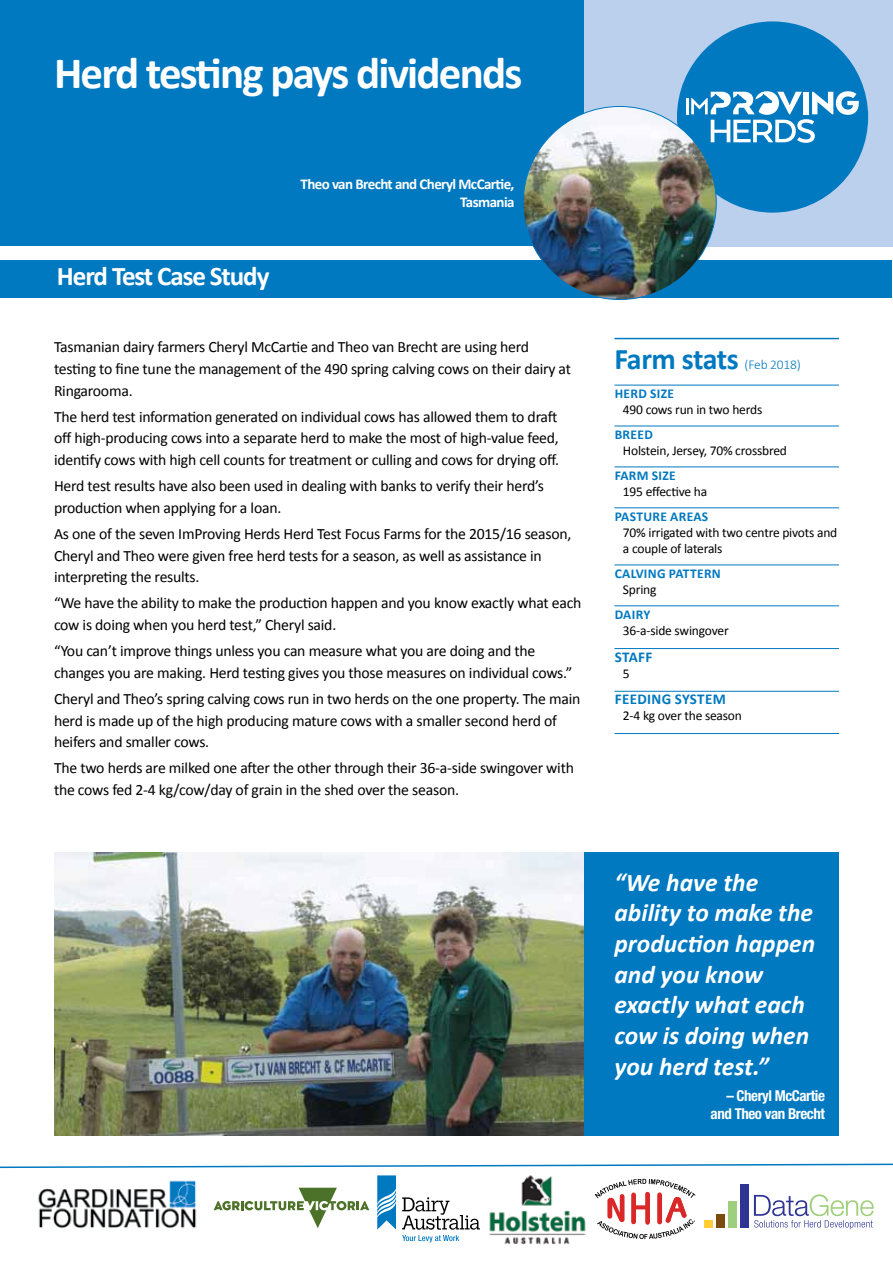
<style>
.page{position:relative;width:893px;height:1263px;background:#fff}
.page>*{position:absolute;margin:0;border:0;box-sizing:border-box;transform-origin:0 0}
.t1{font:700 45px "Calibri";letter-spacing:-.04em;color:#fff}
.t2{font:700 30px "Calibri";color:#0079c1}
.t3{font:700 27px "Calibri";letter-spacing:-.04em;color:#fff}
.t4{font:italic 700 25.5px/30.6px "Calibri";color:#fff}
.t5{font:15.75px/21.8px "Calibri";letter-spacing:-.015em;color:#000}
.t6{font:700 15px/18px "Calibri";letter-spacing:-.04em;color:#fff;text-align:right}
.t7{font:700 condensed 15px/18px "HN";letter-spacing:-.03em;color:#fff;text-align:right}
.t8{font:700 15px "Calibri";letter-spacing:.025em;color:#0079c1}
.t9{font:13.5px/16.2px "Calibri";letter-spacing:-.015em;color:#000}
.t10{font:700 13.5px "Calibri";letter-spacing:.025em;color:#0079c1}
.t11{font:300 13.5px "Calibri";letter-spacing:-.015em;color:#0079c1}
</style>
<div class="page">
<div style="left:584px;top:0;width:309px;height:247px;background:#bad0ec"></div>
<div style="left:0;top:260px;width:891px;height:38px;background:#0079c1"></div>
<div style="left:677px;top:22px;width:191px;height:191px;background:#0079c1;border-radius:50%"></div>
<hr style="left:686px;top:98px;width:3px;height:16px;background:#fff">
<svg style="left:691px;top:91px;width:168px;height:52px"></svg>
<svg style="left:377px;top:1175px;width:19px;height:54px"></svg>
<svg style="left:402px;top:1197px;width:78px;height:45px"></svg>
<img style="left:38px;top:1180px;width:159px;height:48px">
<img style="left:489px;top:1175px;width:97px;height:70px">
<svg style="left:595px;top:1179px;width:100px;height:60px"></svg>
<svg style="left:214px;top:1188px;width:155px;height:40px"></svg>
<svg style="left:0;top:1163px;width:893px;height:6px"></svg>
<div style="left:0;top:0;width:584px;height:246px;background:#0079c1"></div>
<svg style="left:754px;top:1194px;width:120px;height:35px"></svg>
<div style="left:716px;top:1214px;width:9px;height:14px;background:#7c4c0f"></div>
<div style="left:728px;top:1202px;width:9px;height:26px;background:#9ecf7c"></div>
<div style="left:740px;top:1184px;width:9px;height:44px;background:#2d3494"></div>
<div style="left:704px;top:1220px;width:9px;height:8px;background:#ffce35"></div>
<hr style="left:614px;top:338px;width:225px;height:1px;background:#0079c1">
<hr style="left:614px;top:385px;width:225px;height:1px;background:#0079c1">
<hr style="left:614px;top:426px;width:225px;height:1px;background:#0079c1">
<hr style="left:614px;top:467px;width:225px;height:1px;background:#0079c1">
<hr style="left:614px;top:508px;width:225px;height:1px;background:#0079c1">
<hr style="left:614px;top:565px;width:225px;height:1px;background:#0079c1">
<hr style="left:614px;top:606px;width:225px;height:1px;background:#0079c1">
<hr style="left:614px;top:648px;width:225px;height:1px;background:#0079c1">
<hr style="left:614px;top:691px;width:225px;height:1px;background:#0079c1">
<hr style="left:614px;top:733px;width:225px;height:1px;background:#0079c1">
<div style="left:54px;top:853px;width:785px;height:283px;background:#0079c1"></div>
<img style="left:54px;top:853px;width:530px;height:283px">
<img style="left:523px;top:106px;width:193px;height:194px;border-radius:97px">
<h1 class="t1" style="left:54px;top:44px;width:470px">Herd testing pays dividends</h1>
<h3 class="t3" style="left:57px;top:259px;width:214px">Herd Test Case Study</h3>
<p class="t6" style="left:301px;top:175px;width:215px">Theo van Brecht and Cheryl McCartie,<br>Tasmania</p>
<p class="t5" style="left:54px;top:336px;width:519px">Tasmanian dairy farmers Cheryl McCartie and Theo van Brecht are using herd testing to fine tune the management of the 490 spring calving cows on their dairy at<br>Ringarooma.</p>
<p class="t5" style="left:54px;top:405px;width:506px;text-align:justify">The herd test information generated on individual cows has allowed them to draft off high-producing cows into a separate herd to make the most of high-value feed, identify cows with high cell counts for treatment or culling and cows for drying off.</p>
<p class="t5" style="left:54px;top:475px;width:492px">Herd test results have also been used in dealing with banks to verify their herd’s production when applying for a loan.</p>
<p class="t5" style="left:54px;top:523px;width:519px">As one of the seven ImProving Herds Herd Test Focus Farms for the 2015/16 season,<br>Cheryl and Theo were given free herd tests for a season, as well as assistance in interpreting the results.</p>
<p class="t5" style="left:54px;top:592px;width:529px">“We have the ability to make the production happen and you know exactly what each cow is doing when you herd test,” Cheryl said.</p>
<p class="t5" style="left:54px;top:640px;width:520px">“You can’t improve things unless you can measure what you are doing and the changes you are making. Herd testing gives you those measures on individual cows.”</p>
<p class="t5" style="left:54px;top:688px;width:528px">Cheryl and Theo’s spring calving cows run in two herds on the one property. The main herd is made up of the high producing mature cows with a smaller second herd of heifers and smaller cows.</p>
<p class="t5" style="left:54px;top:757px;width:521px">The two herds are milked one after the other through their 36-a-side swingover with the cows fed 2-4 kg/cow/day of grain in the shed over the season.</p>
<h2 class="t2" style="left:614px;top:340px;width:126px">Farm stats</h2>
<p class="t11" style="left:744px;top:356px;width:58px">(Feb 2018)</p>
<p class="t10" style="left:615px;top:385px;width:61px">Herd size</p>
<p class="t9" style="left:623px;top:402px;width:141px">490 cows run in two herds</p>
<p class="t10" style="left:615px;top:426px;width:40px">Breed</p>
<p class="t9" style="left:623px;top:443px;width:165px">Holstein, Jersey, 70% crossbred</p>
<p class="t10" style="left:615px;top:467px;width:63px">Farm size</p>
<p class="t9" style="left:623px;top:483px;width:86px">195 effective ha</p>
<p class="t10" style="left:615px;top:508px;width:95px">Pasture areas</p>
<p class="t9" style="left:623px;top:524px;width:216px">70% irrigated with two centre pivots and a couple of laterals</p>
<p class="t10" style="left:615px;top:565px;width:108px">Calving pattern</p>
<p class="t9" style="left:623px;top:581px;width:35px">Spring</p>
<p class="t10" style="left:615px;top:606px;width:37px">Dairy</p>
<p class="t9" style="left:623px;top:622px;width:107px">36-a-side swingover</p>
<p class="t8" style="left:615px;top:647px;width:31px">Staff</p>
<p class="t9" style="left:623px;top:665px;width:8px">5</p>
<p class="t8" style="left:615px;top:690px;width:113px">Feeding system</p>
<p class="t9" style="left:623px;top:708px;width:121px">2-4 kg over the season</p>
<h3 class="t4" style="left:614px;top:867px;width:202px">“We have the ability to make the production happen and you know exactly what each cow is doing when you herd test.”</h3>
<p class="t7" style="left:711px;top:1086px;width:116px">– Cheryl McCartie and Theo van Brecht</p>
</div>
